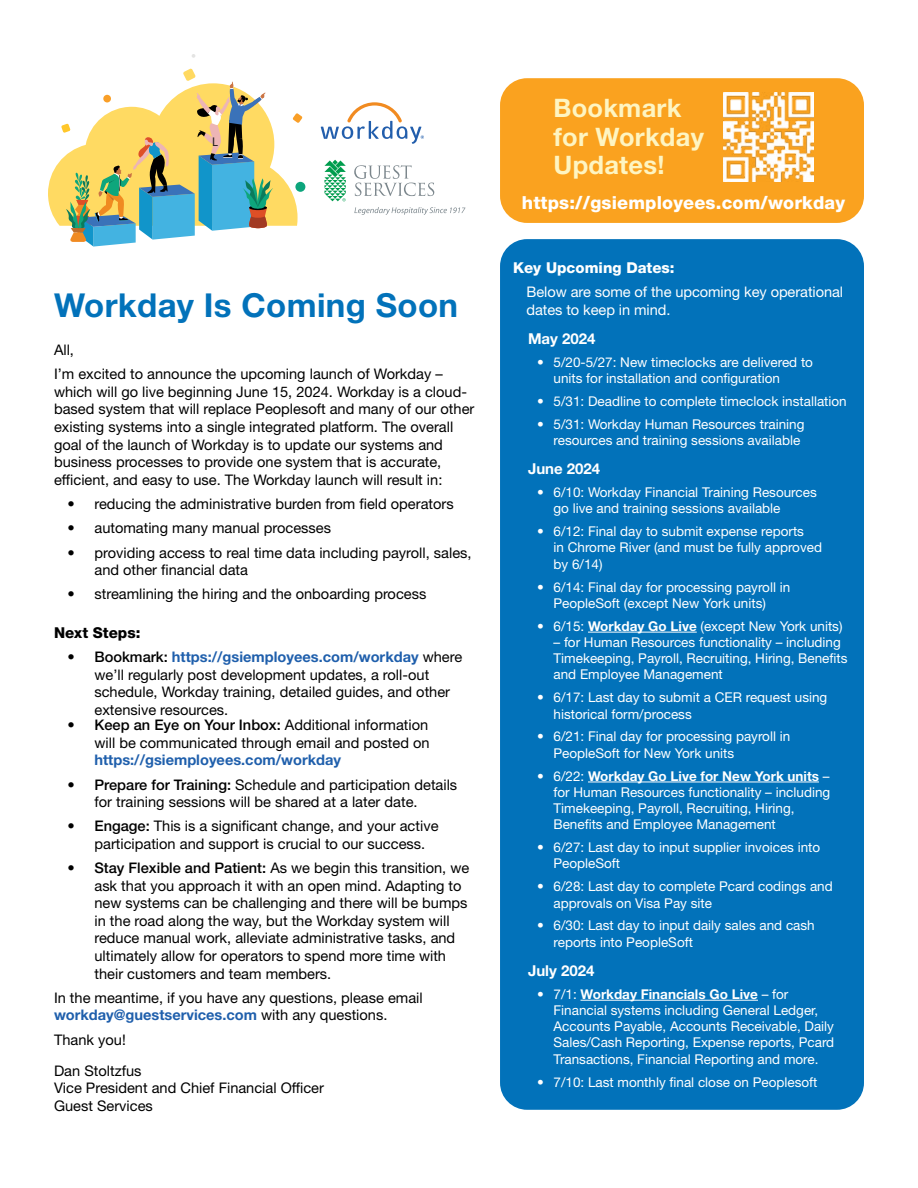
<style>
.page{position:relative;width:918px;height:1188px;background:#fff}
.page>*{position:absolute;margin:0;border:0;box-sizing:border-box;transform-origin:0 0}
.t1{font:700 33px "Helvetica Neue LT Std";letter-spacing:.01em;color:#0272ba}
.t2{font:700 25.5px/28.5px "Helvetica Neue LT Std";letter-spacing:.01em;color:#fef5c2}
.t3{font:800 18px "Helvetica Neue LT Std";letter-spacing:.01em;color:#fff}
.t4{font:700 15px "Helvetica Neue LT Std";color:#fff}
.t5{font:800 15px "Helvetica Neue LT Std";color:#fff}
.t6{font:800 15px "Helvetica Neue LT Std";color:#000}
.t7{font:14.7px/17.5px "Helvetica Neue LT Std";color:#000}
.t8{font:14.7px/17.5px "Helvetica Neue LT Std";letter-spacing:-.005em;color:#fff}
.t9{font:700 14.7px "Helvetica Neue LT Std";color:#1f5fac}
.t10{font:13.5px/16.2px "Helvetica Neue LT Std";color:#fff}
.t11{font:12.75px "Myriad";color:#231f20}
.s1{font-weight:500}
.s2{font-weight:700;color:#1f5fac}
.s3{font-weight:700}
</style>
<div class="page">
<div style="left:500px;top:239px;width:364px;height:871px;background:#0272ba;border-radius:27px"></div>
<hr style="left:588px;top:632px;width:109px;height:1px;background:#fff">
<hr style="left:588px;top:782px;width:231px;height:1px;background:#fff">
<hr style="left:581px;top:1000px;width:177px;height:1px;background:#fff">
<svg style="left:321px;top:102px;width:103px;height:42px"></svg>
<svg style="left:354px;top:207px;width:111px;height:8px"></svg>
<svg style="left:354px;top:165px;width:80px;height:31px"></svg>
<svg style="left:324px;top:160px;width:22px;height:41px"></svg>
<svg style="left:192px;top:54px;width:3px;height:4px"></svg>
<div style="left:295px;top:182px;width:10px;height:10px;background:#0ca57c;border-radius:50%"></div>
<svg style="left:48px;top:68px;width:254px;height:179px"></svg>
<div style="left:500px;top:78px;width:364px;height:145px;background:#faa21f;border-radius:27px"></div>
<img style="left:724px;top:92px;width:89px;height:90px">
<p class="t11" style="left:212px;top:134px;width:7px">L</p>
<h1 class="t1" style="left:54px;top:285px;width:406px">Workday Is Coming Soon</h1>
<p class="t7" style="left:54px;top:338px;width:390px;line-height:24.3px">All,<br>I’m excited to announce the upcoming launch of Workday –</p>
<p class="t7" style="left:54px;top:383px;width:422px">which will go live beginning June 15, 2024. Workday is a cloud&shy;based system that will replace Peoplesoft and many of our other existing systems into a single integrated platform. The overall goal of the launch of Workday is to update our systems and business processes to provide one system that is accurate, efficient, and easy to use. The Workday launch will result in:</p>
<p class="t7" style="left:67px;top:495px;width:388px">• reducing the administrative burden from field operators</p>
<p class="t7" style="left:67px;top:519px;width:265px">• automating many manual processes</p>
<p class="t7" style="left:94px;top:543px;width:379px;text-indent:-27px">• providing access to real time data including payroll, sales, and other financial data</p>
<p class="t7" style="left:67px;top:585px;width:360px">• streamlining the hiring and the onboarding process</p>
<p class="t6" style="left:54px;top:623px;width:88px">Next Steps:</p>
<p class="t7" style="left:94px;top:648px;width:369px;text-indent:-27px"><span class="s1">• Bookmark:</span> <span class="s2">https://gsiemployees.com/workday</span> where we’ll regularly post development updates, a roll-out schedule, Workday training, detailed guides, and other extensive resources.</p>
<p class="t7" style="left:68px;top:716px;width:364px;text-align:right"><span class="s1">• Keep an Eye on Your Inbox:</span> Additional information will be communicated through email and posted on</p>
<p class="t9" style="left:94px;top:751px;width:248px">https://gsiemployees.com/workday</p>
<p class="t7" style="left:94px;top:775px;width:364px;text-indent:-27px"><span class="s1">• Prepare for Training:</span> Schedule and participation details for training sessions will be shared at a later date.</p>
<p class="t7" style="left:94px;top:817px;width:346px;text-indent:-27px"><span class="s1">• Engage:</span> This is a significant change, and your active participation and support is crucial to our success.</p>
<p class="t7" style="left:94px;top:859px;width:376px;text-indent:-27px"><span class="s1">• Stay Flexible and Patient:</span> As we begin this transition, we ask that you approach it with an open mind. Adapting to new systems can be challenging and there will be bumps in the road along the way, but the Workday system will reduce manual work, alleviate administrative tasks, and ultimately allow for operators to spend more time with their customers and team members.</p>
<p class="t7" style="left:54px;top:989px;width:370px">In the meantime, if you have any questions, please email <span class="s2">workday@guestservices.com</span> with any questions.</p>
<p class="t7" style="left:54px;top:1024px;width:89px;line-height:31px">Thank you!<br>Dan Stoltzfus</p>
<p class="t7" style="left:54px;top:1079px;width:272px">Vice President and Chief Financial Officer<br>Guest Services</p>
<h2 class="t2" style="left:554px;top:93px;width:152px">Bookmark for Workday<br>Updates!</h2>
<p class="t3" style="left:522px;top:192px;width:325px">https://gsiemployees.com/workday</p>
<p class="t5" style="left:513px;top:259px;width:163px">Key Upcoming Dates:</p>
<p class="t8" style="left:526px;top:283px;width:318px">Below are some of the upcoming key operational dates to keep in mind.</p>
<p class="t4" style="left:528px;top:329px;width:69px">May 2024</p>
<p class="t10" style="left:554px;top:354px;width:261px;text-indent:-16px">• 5/20-5/27: New timeclocks are delivered to units for installation and configuration</p>
<p class="t10" style="left:537px;top:393px;width:311px">• 5/31: Deadline to complete timeclock installation</p>
<p class="t10" style="left:554px;top:415px;width:253px;line-height:16.6px;text-indent:-16px">• 5/31: Workday Human Resources training resources and training sessions available</p>
<p class="t4" style="left:528px;top:460px;width:74px">June 2024</p>
<p class="t10" style="left:554px;top:484px;width:265px;text-indent:-16px">• 6/10: Workday Financial Training Resources go live and training sessions available</p>
<p class="t10" style="left:554px;top:523px;width:270px;text-indent:-16px">• 6/12: Final day to submit expense reports<br>in Chrome River (and must be fully approved by 6/14)</p>
<p class="t10" style="left:537px;top:579px;width:254px;text-align:center">• 6/14: Final day for processing payroll in<br>PeopleSoft (except New York units)</p>
<p class="t10" style="left:537px;top:618px;width:307px">• 6/15: <span class="s3">Workday Go Live</span> (except New York units)</p>
<p class="t10" style="left:554px;top:634px;width:296px">– for Human Resources functionality – including<br>Timekeeping, Payroll, Recruiting, Hiring, Benefits and Employee Management</p>
<p class="t10" style="left:554px;top:689px;width:275px;text-indent:-16px">• 6/17: Last day to submit a CER request using historical form/process</p>
<p class="t10" style="left:554px;top:728px;width:238px;text-indent:-16px">• 6/21: Final day for processing payroll in<br>PeopleSoft for New York units</p>
<p class="t10" style="left:554px;top:768px;width:278px;text-indent:-16px">• 6/22: <span class="s3">Workday Go Live for New York units</span> – for Human Resources functionality – including Timekeeping, Payroll, Recruiting, Hiring, Benefits and Employee Management</p>
<p class="t10" style="left:554px;top:839px;width:268px;text-indent:-16px">• 6/27: Last day to input supplier invoices into<br>PeopleSoft</p>
<p class="t10" style="left:554px;top:878px;width:281px;text-indent:-16px">• 6/28: Last day to complete Pcard codings and approvals on Visa Pay site</p>
<p class="t10" style="left:554px;top:917px;width:263px;line-height:16.6px;text-indent:-16px">• 6/30: Last day to input daily sales and cash reports into PeopleSoft</p>
<p class="t4" style="left:528px;top:961px;width:68px">July 2024</p>
<p class="t10" style="left:554px;top:986px;width:282px;text-indent:-16px">• 7/1: <span class="s3">Workday Financials Go Live</span> – for Financial systems including General Ledger, Accounts Payable, Accounts Receivable, Daily Sales/Cash Reporting, Expense reports, Pcard Transactions, Financial Reporting and more.</p>
<p class="t10" style="left:537px;top:1074px;width:282px">• 7/10: Last monthly final close on Peoplesoft</p>
</div>
